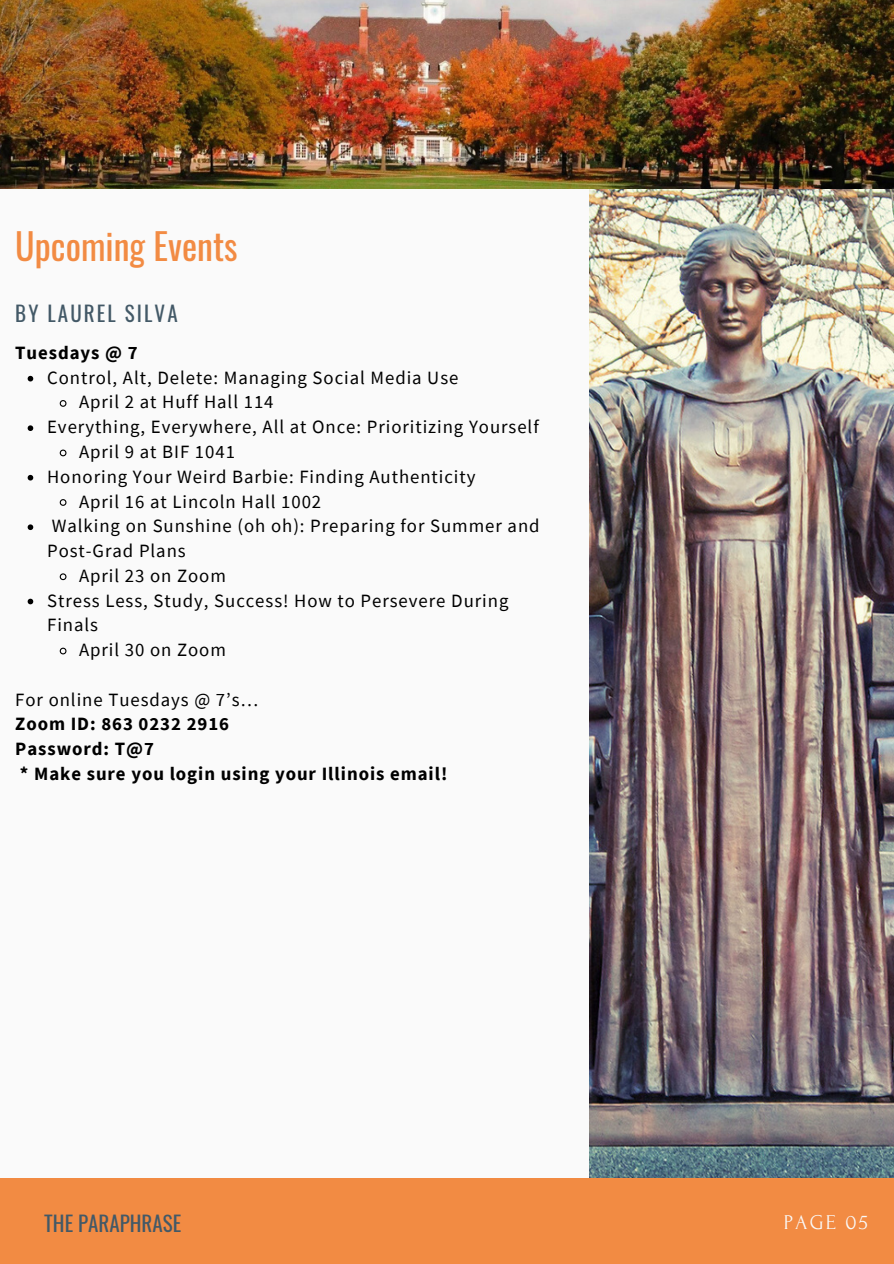
<style>
.page{position:relative;width:894px;height:1264px;background:#fff}
.page>*{position:absolute;margin:0;border:0;box-sizing:border-box;transform-origin:0 0}
.t1{font:36px "Oswald";color:#f28b43}
.t2{font:21px "Oswald";color:#435967}
.t3{font:21px "Oswald";letter-spacing:.1em;color:#435967}
.t4{font:21px "Forum";letter-spacing:.1em;color:#fafafa}
.t5{font:18.75px/24.8px "Source Sans Pro";letter-spacing:.05em;color:#000}
.t6{font:700 18.75px "Source Sans Pro";letter-spacing:.05em;color:#000}
</style>
<div class="page">
<div style="left:0;top:0;width:893px;height:1263px;background:#fafafa"></div>
<div style="left:0;top:1177px;width:893px;height:86px;background:#f28b43"></div>
<img style="left:590px;top:188px;width:303px;height:989px">
<img style="left:0;top:0;width:893px;height:188px">
<svg style="left:28px;top:376px;width:5px;height:5px"></svg>
<svg style="left:59px;top:400px;width:8px;height:7px"></svg>
<svg style="left:28px;top:425px;width:5px;height:6px"></svg>
<svg style="left:59px;top:449px;width:8px;height:8px"></svg>
<svg style="left:28px;top:475px;width:5px;height:5px"></svg>
<svg style="left:59px;top:499px;width:8px;height:7px"></svg>
<svg style="left:28px;top:524px;width:5px;height:6px"></svg>
<svg style="left:59px;top:573px;width:8px;height:8px"></svg>
<svg style="left:28px;top:598px;width:5px;height:6px"></svg>
<svg style="left:59px;top:647px;width:8px;height:8px"></svg>
<h3 class="t1" style="left:15px;top:218px;width:224px">Upcoming Events</h3>
<p class="t3" style="left:15px;top:297px;width:164px">BY LAUREL SILVA</p>
<p class="t6" style="left:15px;top:340px;width:124px">Tuesdays @ 7</p>
<p class="t5" style="left:47px;top:365px;width:412px">Control, Alt, Delete: Managing Social Media Use</p>
<p class="t5" style="left:79px;top:389px;width:196px">April 2 at Huff Hall 114</p>
<p class="t5" style="left:47px;top:414px;width:493px">Everything, Everywhere, All at Once: Prioritizing Yourself</p>
<p class="t5" style="left:79px;top:439px;width:157px">April 9 at BIF 1041</p>
<p class="t5" style="left:47px;top:464px;width:430px">Honoring Your Weird Barbie: Finding Authenticity</p>
<p class="t5" style="left:79px;top:488px;width:244px">April 16 at Lincoln Hall 1002</p>
<p class="t5" style="left:47px;top:513px;width:494px">Walking on Sunshine (oh oh): Preparing for Summer and<br>Post-Grad Plans</p>
<p class="t5" style="left:79px;top:563px;width:148px">April 23 on Zoom</p>
<p class="t5" style="left:47px;top:587px;width:462px">Stress Less, Study, Success! How to Persevere During<br>Finals</p>
<p class="t5" style="left:79px;top:637px;width:148px">April 30 on Zoom</p>
<p class="t5" style="left:15px;top:686px;width:244px">For online Tuesdays @ 7’s…</p>
<p class="t6" style="left:15px;top:712px;width:215px">Zoom ID: 863 0232 2916</p>
<h2 class="t6" style="left:15px;top:736px;width:140px">Password: T@7</h2>
<h2 class="t6" style="left:20px;top:761px;width:429px">* Make sure you login using your Illinois email!</h2>
<h1 class="t2" style="left:44px;top:1206px;width:138px">THE PARAPHRASE</h1>
<h2 class="t4" style="left:783px;top:1210px;width:86px">PAGE 05</h2>
</div>
